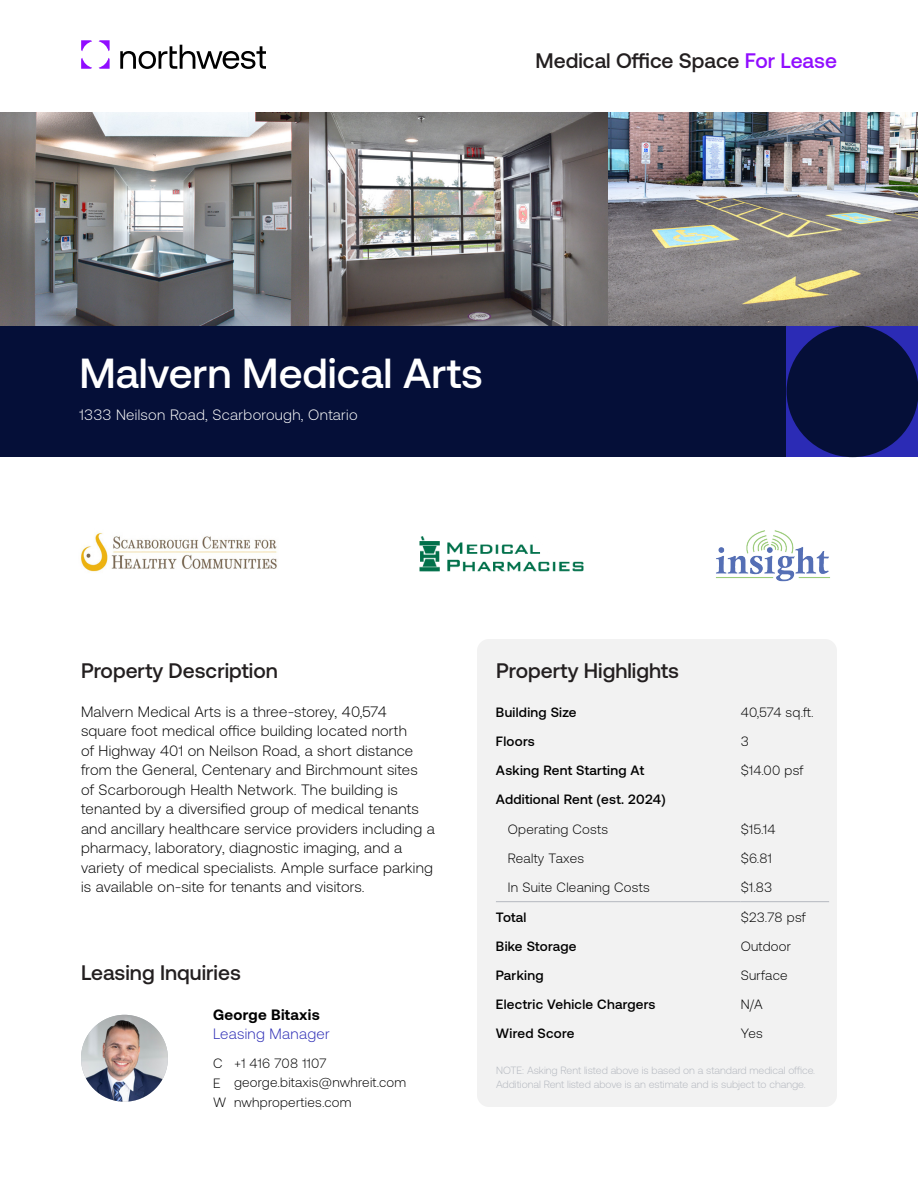
<style>
.page{position:relative;width:918px;height:1188px;background:#fff}
.page>*{position:absolute;margin:0;border:0;box-sizing:border-box;transform-origin:0 0}
.Body{font:500 42px "Aeonik";color:#fff}
.H2_-_Left{font:500 21px "Aeonik";color:#231f20}
.H2_-_Right{font:500 21px "Aeonik";color:#231f20}
.Body_2_-_Paragraph{font:300 15px/19.5px "Aeonik";letter-spacing:.015em;color:#000}
.Body-2{font:300 15px "Aeonik";letter-spacing:.02em;color:#fff}
.t1{font:300 15px "Aeonik";letter-spacing:.02em;color:#2b2bb5}
.t2{font:700 15px "Aeonik";letter-spacing:.02em;color:#000}
.Table_C_1{font:500 13.5px "Aeonik";letter-spacing:.02em;color:#000}
.Table_C_2{font:300 13.5px "Aeonik";letter-spacing:.02em;color:#000}
.Body_-_Small_-_contact{font:300 13.5px/19.5px "Aeonik";letter-spacing:.02em;color:#000}
.Table_C_1_5{font:300 13.5px "Aeonik";letter-spacing:.02em;color:#000}
.Footer_-_Disclaimer{font:300 10.5px/13.5px "Aeonik";color:#b4b8bf}
.s1{color:#910dff}
</style>
<div class="page">
<div style="left:0;top:325px;width:787px;height:132px;background:#050f38"></div>
<div style="left:787px;top:325px;width:131px;height:132px;background:#2b2bb5"></div>
<div style="left:787px;top:325px;width:131px;height:132px;background:#050f38;border-radius:50%"></div>
<svg style="left:81px;top:40px;width:11px;height:11px"></svg>
<svg style="left:99px;top:40px;width:11px;height:11px"></svg>
<svg style="left:99px;top:58px;width:11px;height:11px"></svg>
<svg style="left:81px;top:58px;width:11px;height:11px"></svg>
<svg style="left:120px;top:45px;width:146px;height:24px"></svg>
<img style="left:0;top:112px;width:918px;height:214px">
<img style="left:309px;top:112px;width:299px;height:213px">
<img style="left:608px;top:112px;width:310px;height:213px">
<div style="left:477px;top:639px;width:360px;height:468px;background:#f2f2f2;border-radius:12px"></div>
<img style="left:81px;top:533px;width:196px;height:39px">
<img style="left:419px;top:536px;width:165px;height:36px">
<img style="left:716px;top:530px;width:114px;height:52px">
<hr style="left:496px;top:901px;width:245px;height:1px;background:#b4b8bf">
<hr style="left:741px;top:901px;width:88px;height:1px;background:#b4b8bf">
<img style="left:81px;top:1015px;width:87px;height:87px;border-radius:43px">
<p class="H2_-_Right" style="left:536px;top:49px;width:303px">Medical Office Space <span class="s1">For Lease</span></p>
<p class="Body" style="left:80px;top:350px;width:405px">Malvern Medical Arts</p>
<p class="Body-2" style="left:80px;top:407px;width:280px">1333 Neilson Road, Scarborough, Ontario</p>
<p class="H2_-_Left" style="left:81px;top:659px;width:198px">Property Description</p>
<p class="Body_2_-_Paragraph" style="left:81px;top:702px;width:355px">Malvern Medical Arts is a three-storey, 40,574 square foot medical office building located north<br>of Highway 401 on Neilson Road, a short distance from the General, Centenary and Birchmount sites<br>of Scarborough Health Network. The building is tenanted by a diversified group of medical tenants and ancillary healthcare service providers including a pharmacy, laboratory, diagnostic imaging, and a variety of medical specialists. Ample surface parking is available on-site for tenants and visitors.</p>
<p class="H2_-_Left" style="left:496px;top:659px;width:184px">Property Highlights</p>
<p class="Table_C_1" style="left:496px;top:704px;width:82px">Building Size</p>
<p class="Table_C_2" style="left:741px;top:705px;width:75px">40,574 sq.ft.</p>
<p class="Table_C_1" style="left:496px;top:734px;width:40px">Floors</p>
<p class="Table_C_2" style="left:741px;top:734px;width:10px">3</p>
<p class="Table_C_1" style="left:496px;top:763px;width:150px">Asking Rent Starting At</p>
<p class="Table_C_2" style="left:741px;top:763px;width:64px">$14.00 psf</p>
<p class="Table_C_1" style="left:496px;top:792px;width:171px">Additional Rent (est. 2024)</p>
<p class="Table_C_1_5" style="left:508px;top:822px;width:102px">Operating Costs</p>
<p class="Table_C_2" style="left:741px;top:822px;width:36px">$15.14</p>
<p class="Table_C_1_5" style="left:508px;top:851px;width:78px">Realty Taxes</p>
<p class="Table_C_2" style="left:741px;top:851px;width:33px">$6.81</p>
<p class="Table_C_1_5" style="left:508px;top:880px;width:143px">In Suite Cleaning Costs</p>
<p class="Table_C_2" style="left:741px;top:880px;width:33px">$1.83</p>
<p class="Table_C_1" style="left:496px;top:909px;width:32px">Total</p>
<p class="Table_C_2" style="left:741px;top:909px;width:67px">$23.78 psf</p>
<p class="Table_C_1" style="left:496px;top:938px;width:82px">Bike Storage</p>
<p class="Table_C_2" style="left:741px;top:939px;width:52px">Outdoor</p>
<p class="Table_C_1" style="left:496px;top:968px;width:49px">Parking</p>
<p class="Table_C_2" style="left:741px;top:968px;width:48px">Surface</p>
<p class="Table_C_1" style="left:496px;top:997px;width:161px">Electric Vehicle Chargers</p>
<p class="Table_C_2" style="left:741px;top:997px;width:24px">N/A</p>
<p class="Table_C_1" style="left:496px;top:1026px;width:80px">Wired Score</p>
<p class="Table_C_2" style="left:741px;top:1026px;width:24px">Yes</p>
<p class="H2_-_Left" style="left:81px;top:961px;width:161px">Leasing Inquiries</p>
<h3 class="t2" style="left:213px;top:1006px;width:108px">George Bitaxis</h3>
<h4 class="t1" style="left:213px;top:1026px;width:118px">Leasing Manager</h4>
<p class="Body_-_Small_-_contact" style="left:234px;top:1053px;width:174px">+1 416 708 1107 george.bitaxis@nwhreit.com nwhproperties.com</p>
<p class="Body_-_Small_-_contact" style="left:213px;top:1054px;width:15px">C<br>E<br>W</p>
<p class="Footer_-_Disclaimer" style="left:496px;top:1064px;width:321px">NOTE: Asking Rent listed above is based on a standard medical office.<br>Additional Rent listed above is an estimate and is subject to change.</p>
</div>
